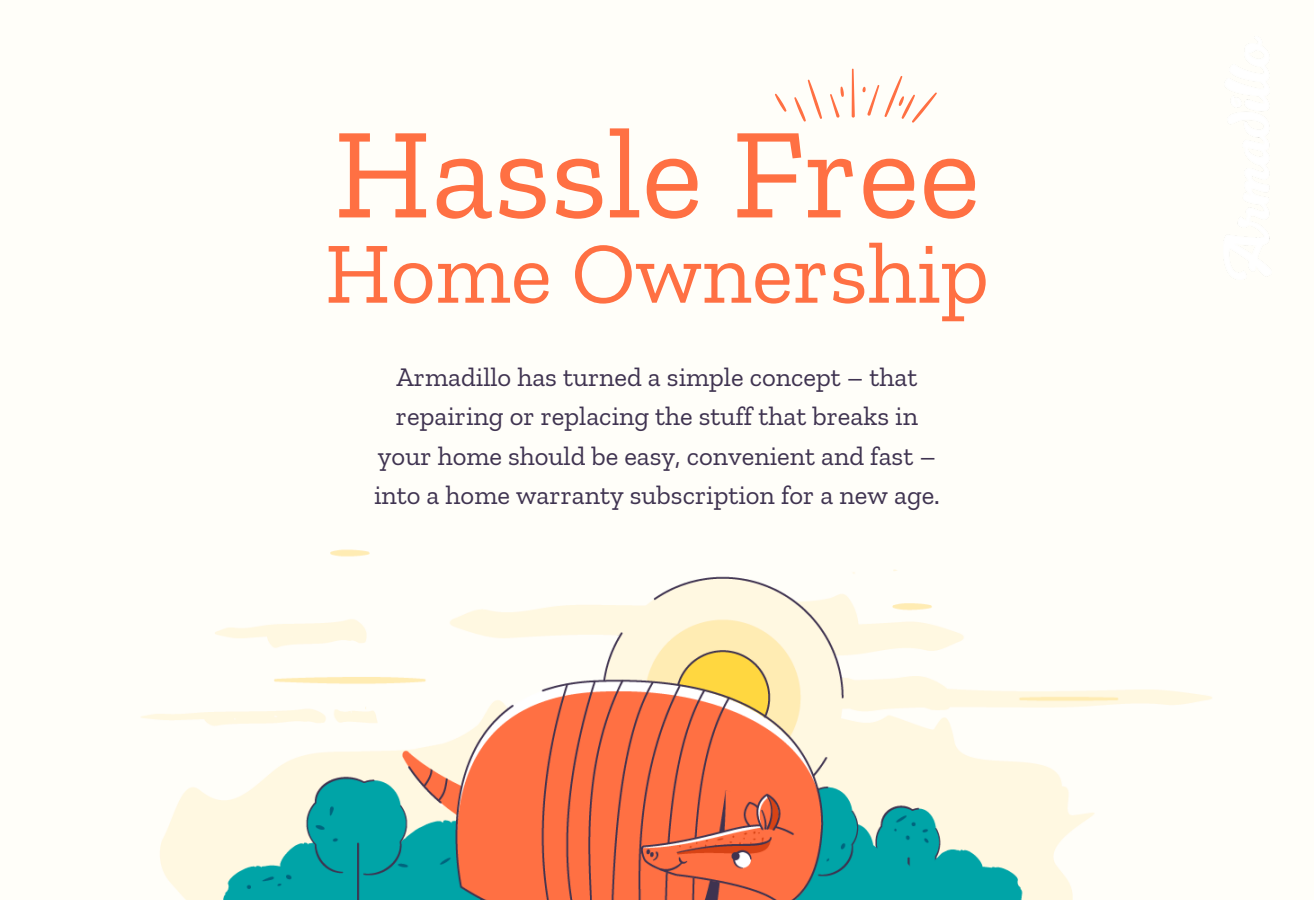
<style>
.page{position:relative;width:1314px;height:900px;background:#fffef9}
.page>*{position:absolute;margin:0;border:0;box-sizing:border-box;transform-origin:0 0}
.t1{font:129.4px "Zilla Slab";color:#ff7043}
.t2{font:87.2px "Zilla Slab";color:#ff7043}
.t3{font:26.8px/39.4px "Zilla Slab";color:#403451;text-align:center}
</style>
<div class="page">
<svg style="left:775px;top:94px;width:12px;height:18px"></svg>
<svg style="left:830px;top:87px;width:14px;height:31px"></svg>
<svg style="left:794px;top:80px;width:28px;height:42px"></svg>
<svg style="left:852px;top:69px;width:3px;height:49px"></svg>
<svg style="left:862px;top:76px;width:75px;height:47px"></svg>
<img style="left:141px;top:549px;width:1071px;height:351px">
<h2 class="t1" style="left:334px;top:95px;width:648px">Hassle Free</h2>
<p class="t2" style="left:325px;top:220px;width:665px">Home Ownership</p>
<p class="t3" style="left:374px;top:357px;width:567px">Armadillo has turned a simple concept – that repairing or replacing the stuff that breaks in your home should be easy, convenient and fast – into a home warranty subscription for a new age.</p>
</div>
